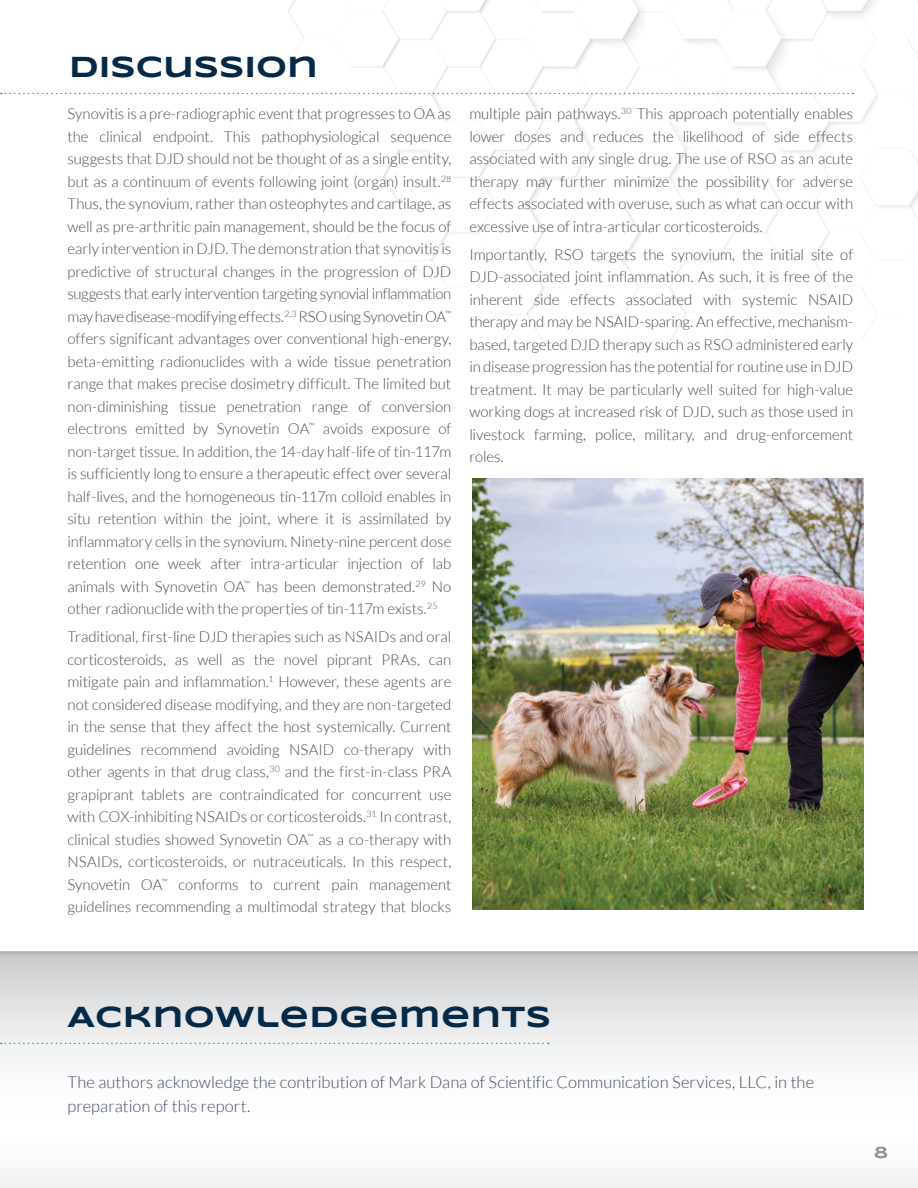
<style>
.page{position:relative;width:918px;height:1188px;background:#fff}
.page>*{position:absolute;margin:0;border:0;box-sizing:border-box;transform-origin:0 0}
.t1{font:700 30px "Syncopate";letter-spacing:.015em;color:#042a48}
.t2{font:300 16.5px/24px "Lato";letter-spacing:.005em;color:#3e4c65}
.t3{font:700 16.5px "Syncopate";color:#939598}
.t4{font:300 15px/22.5px "Lato";letter-spacing:-.005em;color:#4b4c4d;text-align:justify}
</style>
<div class="page">
<img style="left:196px;top:0;width:722px;height:342px">
<svg style="left:0;top:951px;width:918px;height:237px"></svg>
<svg style="left:875px;top:1147px;width:12px;height:11px"></svg>
<svg style="left:1px;top:93px;width:852px;height:1px"></svg>
<svg style="left:1px;top:1043px;width:548px;height:1px"></svg>
<img style="left:472px;top:478px;width:392px;height:432px">
<h1 class="t1" style="left:69px;top:48px;width:250px">DISCUSSION</h1>
<p class="t4" style="left:67px;top:103px;width:385px">Synovitis is a pre-radiographic event that progresses to OA as the clinical endpoint. This pathophysiological sequence suggests that DJD should not be thought of as a single entity, but as a continuum of events following joint (organ) insult.<sup>28<br></sup>Thus, the synovium, rather than osteophytes and cartilage, as well as pre-arthritic pain management, should be the focus of early intervention in DJD. The demonstration that synovitis is predictive of structural changes in the progression of DJD suggests that early intervention targeting synovial inflammation may have disease-modifying effects.<sup>2,3</sup> RSO using Synovetin OA<sup>™ </sup>offers significant advantages over conventional high-energy, beta-emitting radionuclides with a wide tissue penetration range that makes precise dosimetry difficult. The limited but non-diminishing tissue penetration range of conversion electrons emitted by Synovetin OA<sup>™</sup> avoids exposure of non-target tissue. In addition, the 14-day half-life of tin-117m is sufficiently long to ensure a therapeutic effect over several half-lives, and the homogeneous tin-117m colloid enables in situ retention within the joint, where it is assimilated by inflammatory cells in the synovium. Ninety-nine percent dose retention one week after intra-articular injection of lab animals with Synovetin OA<sup>™</sup> has been demonstrated.<sup>29</sup> No other radionuclide with the properties of tin-117m exists.<sup>25</sup></p>
<p class="t4" style="left:67px;top:626px;width:385px">Traditional, first-line DJD therapies such as NSAIDs and oral corticosteroids, as well as the novel piprant PRAs, can mitigate pain and inflammation.<sup>1</sup> However, these agents are not considered disease modifying, and they are non-targeted in the sense that they affect the host systemically. Current guidelines recommend avoiding NSAID co-therapy with other agents in that drug class,<sup>30</sup> and the first-in-class PRA grapiprant tablets are contraindicated for concurrent use with COX-inhibiting NSAIDs or corticosteroids.<sup>31</sup> In contrast, clinical studies showed Synovetin OA<sup>™</sup> as a co-therapy with NSAIDs, corticosteroids, or nutraceuticals. In this respect, Synovetin OA<sup>™</sup> conforms to current pain management guidelines recommending a multimodal strategy that blocks</p>
<p class="t4" style="left:469px;top:103px;width:385px">multiple pain pathways.<sup>30</sup> This approach potentially enables lower doses and reduces the likelihood of side effects associated with any single drug. The use of RSO as an acute therapy may further minimize the possibility for adverse effects associated with overuse, such as what can occur with excessive use of intra-articular corticosteroids.</p>
<p class="t4" style="left:469px;top:243px;width:385px">Importantly, RSO targets the synovium, the initial site of DJD-associated joint inflammation. As such, it is free of the inherent side effects associated with systemic NSAID therapy and may be NSAID-sparing. An effective, mechanism&shy;based, targeted DJD therapy such as RSO administered early in disease progression has the potential for routine use in DJD treatment. It may be particularly well suited for high-value working dogs at increased risk of DJD, such as those used in livestock farming, police, military, and drug-enforcement roles.</p>
<h1 class="t1" style="left:68px;top:998px;width:485px">ACKNOWLEDGEMENTS</h1>
<p class="t2" style="left:68px;top:1070px;width:748px">The authors acknowledge the contribution of Mark Dana of Scientific Communication Services, LLC, in the preparation of this report.</p>
<p class="t3" style="left:874px;top:1142px;width:16px">8</p>
</div>
